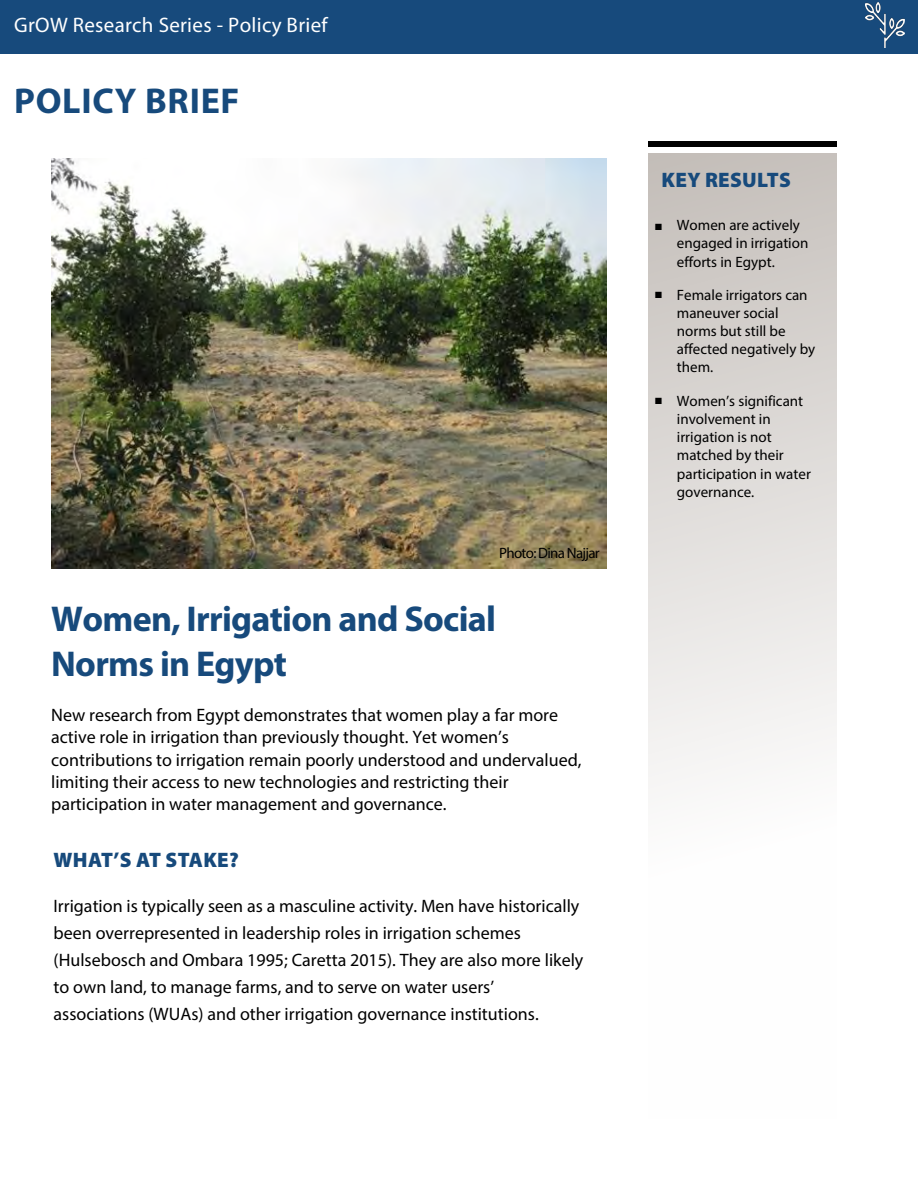
<style>
.page{position:relative;width:918px;height:1188px;background:#fff}
.page>*{position:absolute;margin:0;border:0;box-sizing:border-box;transform-origin:0 0}
.P2{font:700 36px/45px "Myriad Pro";letter-spacing:-.02em;color:#174a7c}
.H1{font:700 36px "Myriad Pro";letter-spacing:.02em;color:#174a7c}
.t1{font:21px "Myriad Pro";letter-spacing:.015em;color:#fff}
.P2-2{font:900 21px "Myriad Pro";letter-spacing:.015em;color:#174a7c}
.P3{font:900 21px "Myriad Pro";letter-spacing:.015em;color:#174a7c}
.P2-3{font:18px/22.2px "Myriad Pro";color:#000}
.P3-2{font:15px/18.1px "Myriad Pro";color:#000}
.P3-3{font:15px "Myriad Pro";letter-spacing:-.05em;color:#000}
.P3-4{font:9px "Zapf Dingbats ITC";color:#000}
</style>
<div class="page">
<img style="left:52px;top:158px;width:555px;height:411px">
<div style="left:648px;top:153px;width:189px;height:966px;background:linear-gradient(to bottom,#c9c4bf,#fff)"></div>
<div style="left:0;top:0;width:918px;height:54px;background:#174a7c"></div>
<div style="left:648px;top:141px;width:189px;height:6px;background:#000"></div>
<img style="left:866px;top:3px;width:38px;height:45px">
<p class="t1" style="left:14px;top:12px;width:315px">GrOW Research Series - Policy Brief</p>
<p class="H1" style="left:14px;top:77px;width:227px">POLICY BRIEF</p>
<p class="P3-3" style="left:499px;top:544px;width:102px">Photo: Dina Najjar</p>
<p class="P2" style="left:51px;top:595px;width:446px">Women, Irrigation and Social<br>Norms in Egypt</p>
<p class="P2-3" style="left:51px;top:704px;width:532px">New research from Egypt demonstrates that women play a far more active role in irrigation than previously thought. Yet women’s contributions to irrigation remain poorly understood and undervalued, limiting their access to new technologies and restricting their participation in water management and governance.</p>
<p class="P2-2" style="left:54px;top:846px;width:187px">WHAT’S AT STAKE?</p>
<p class="P2-3" style="left:54px;top:893px;width:531px;line-height:27px">Irrigation is typically seen as a masculine activity. Men have historically been overrepresented in leadership roles in irrigation schemes (Hulsebosch and Ombara 1995; Caretta 2015). They are also more likely to own land, to manage farms, and to serve on water users’ associations (WUAs) and other irrigation governance institutions.</p>
<p class="P3" style="left:662px;top:166px;width:131px">KEY RESULTS</p>
<p class="P3-4" style="left:655px;top:222px;width:8px">■</p>
<p class="P3-4" style="left:655px;top:291px;width:8px">■</p>
<p class="P3-4" style="left:655px;top:396px;width:8px">■</p>
<p class="P3-2" style="left:677px;top:216px;width:133px">Women are actively engaged in irrigation efforts in Egypt.</p>
<p class="P3-2" style="left:677px;top:285px;width:140px">Female irrigators can maneuver social norms but still be affected negatively by them.</p>
<p class="P3-2" style="left:677px;top:391px;width:136px">Women’s significant involvement in irrigation is not matched by their participation in water governance.</p>
</div>
